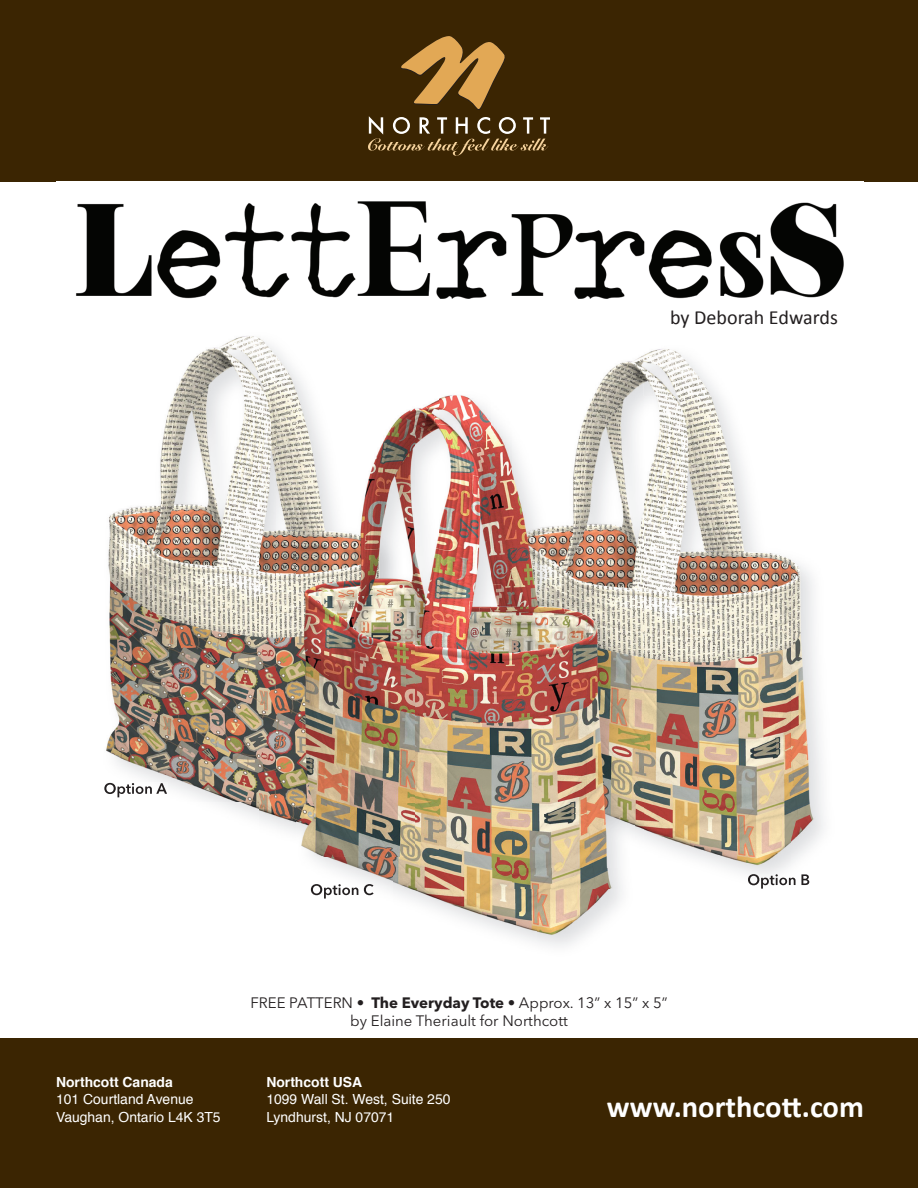
<style>
.page{position:relative;width:918px;height:1188px;background:#fff}
.page>*{position:absolute;margin:0;border:0;box-sizing:border-box;transform-origin:0 0}
.t1{font:700 30.6px "Calibri";color:#fff}
.t2{font:20.1px "Calibri";color:#231f20}
.t3{font:15px/18px "Avenir Next LT Pro";color:#231f20;text-align:center}
.t4{font:13.95px/17.4px "Helvetica";color:#fff}
.t5{font:700 13.95px "Helvetica";color:#fff}
.s1{font-weight:700}
</style>
<div class="page">
<div style="left:0;top:0;width:918px;height:182px;background:#3b2502"></div>
<div style="left:0;top:1038px;width:918px;height:150px;background:#3b2502"></div>
<svg style="left:368px;top:36px;width:182px;height:120px"></svg>
<img style="left:106px;top:336px;width:152px;height:483px">
<img style="left:258px;top:338px;width:42px;height:45px">
<img style="left:258px;top:383px;width:19px;height:443px">
<img style="left:104px;top:783px;width:63px;height:14px">
<img style="left:643px;top:397px;width:181px;height:486px">
<img style="left:748px;top:874px;width:61px;height:14px">
<img style="left:602px;top:349px;width:118px;height:48px">
<img style="left:277px;top:433px;width:19px;height:400px">
<img style="left:277px;top:380px;width:28px;height:53px">
<img style="left:634px;top:459px;width:9px;height:379px">
<img style="left:597px;top:380px;width:46px;height:47px">
<img style="left:439px;top:395px;width:52px;height:406px">
<img style="left:393px;top:801px;width:145px;height:141px">
<img style="left:310px;top:856px;width:83px;height:35px">
<img style="left:538px;top:888px;width:84px;height:58px">
<img style="left:311px;top:884px;width:63px;height:15px">
<img style="left:311px;top:855px;width:104px;height:1px">
<img style="left:296px;top:390px;width:143px;height:465px">
<img style="left:512px;top:868px;width:110px;height:20px">
<img style="left:491px;top:390px;width:143px;height:478px">
<img style="left:76px;top:201px;width:768px;height:98px">
<h2 class="t2" style="left:670px;top:305px;width:169px">by Deborah Edwards</h2>
<p class="t5" style="left:56px;top:1071px;width:118px">Northcott Canada</p>
<p class="t4" style="left:56px;top:1091px;width:166px">101 Courtland Avenue<br>Vaughan, Ontario L4K 3T5</p>
<p class="t3" style="left:250px;top:994px;width:419px">FREE PATTERN • <span class="s1">The Everyday Tote</span> • Approx. 13” x 15” x 5” by Elaine Theriault for Northcott</p>
<p class="t5" style="left:266px;top:1071px;width:97px">Northcott USA</p>
<p class="t4" style="left:266px;top:1091px;width:186px">1099 Wall St. West, Suite 250<br>Lyndhurst, NJ 07071</p>
<h1 class="t1" style="left:607px;top:1087px;width:259px">www.northcott.com</h1>
</div>
